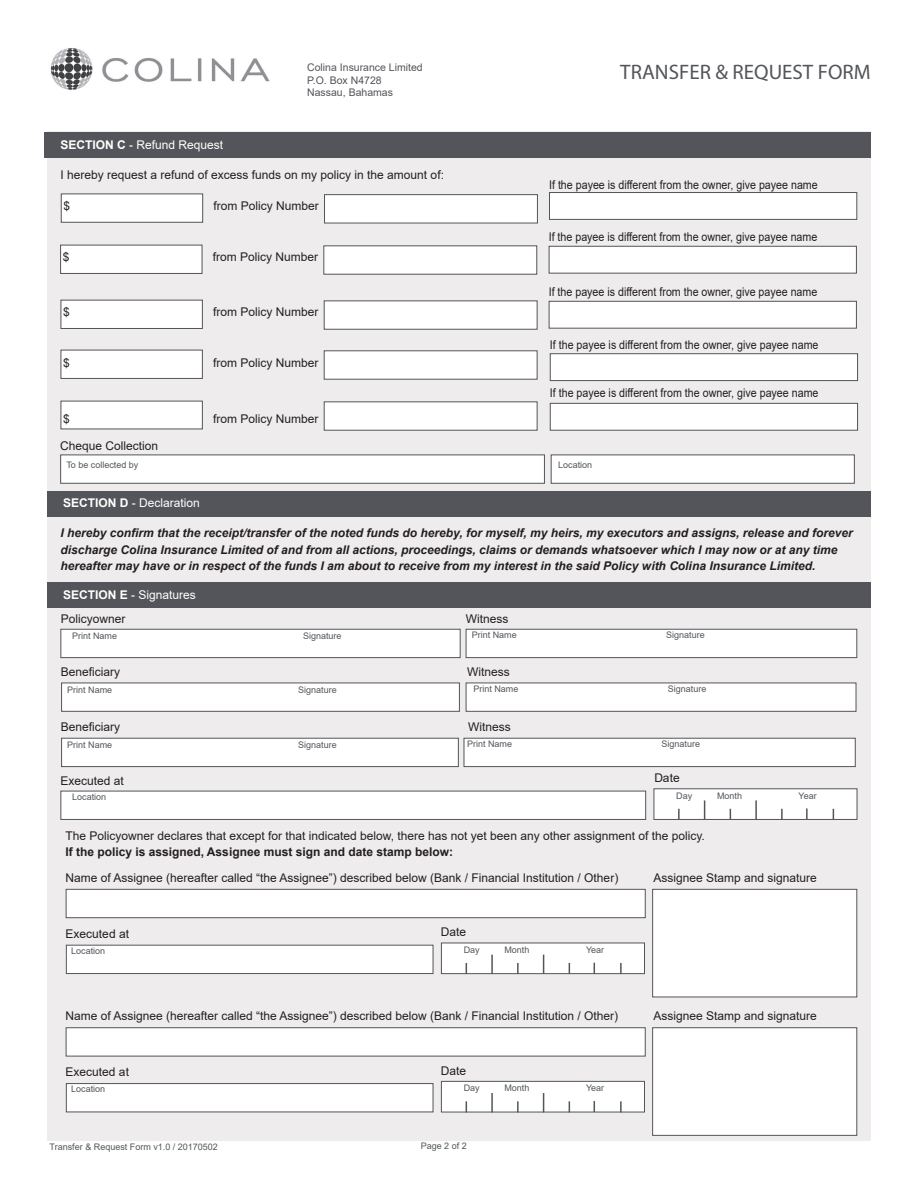
<style>
.page{position:relative;width:918px;height:1188px;background:#fff}
.page>*{position:absolute;margin:0;border:0;box-sizing:border-box;transform-origin:0 0}
.t1{font:21px "Myriad Pro";color:#54555a}
.t2{font:12px "Arial";color:#231f20}
.t3{font:italic 700 12px/16.5px "Arial";color:#231f20}
.t4{font:12px "Arial";color:#231f20;scale:.89 1}
.t5{font:12px "Arial";color:#fff}
.t6{font:700 12px "Arial";color:#231f20}
.t7{font:10.5px "Arial";color:#54555a}
.t8{font:9px "Arial";color:#54555a}
.s1{font-weight:700}
</style>
<div class="page">
<div style="left:47px;top:131px;width:824px;height:1010px;background:#efecee"></div>
<img style="left:50px;top:48px;width:220px;height:42px">
<div style="left:93px;top:88px;width:179px;height:29px;background:#fff"></div>
<div style="left:47px;top:491px;width:824px;height:25px;background:#54555a"></div>
<div style="left:47px;top:582px;width:824px;height:26px;background:#54555a"></div>
<div style="left:60px;top:629px;width:401px;height:29px;background:#fff;border:1px solid #54555a"></div>
<div style="left:466px;top:629px;width:391px;height:29px;background:#fff;border:1px solid #54555a"></div>
<div style="left:652px;top:889px;width:205px;height:108px;background:#fff;border:1px solid #54555a"></div>
<div style="left:66px;top:889px;width:580px;height:29px;background:#fff;border:1px solid #54555a"></div>
<div style="left:441px;top:943px;width:204px;height:31px;background:#fff;border:1px solid #54555a"></div>
<svg style="left:517px;top:963px;width:2px;height:11px"></svg>
<svg style="left:620px;top:963px;width:2px;height:11px"></svg>
<svg style="left:491px;top:955px;width:2px;height:19px"></svg>
<svg style="left:543px;top:955px;width:1px;height:19px"></svg>
<div style="left:66px;top:945px;width:367px;height:29px;background:#fff;border:1px solid #54555a"></div>
<div style="left:652px;top:1027px;width:205px;height:109px;background:#fff;border:1px solid #54555a"></div>
<div style="left:66px;top:1027px;width:580px;height:29px;background:#fff;border:1px solid #54555a"></div>
<div style="left:441px;top:1081px;width:204px;height:31px;background:#fff;border:1px solid #54555a"></div>
<svg style="left:517px;top:1101px;width:2px;height:11px"></svg>
<svg style="left:620px;top:1101px;width:2px;height:11px"></svg>
<svg style="left:491px;top:1093px;width:2px;height:19px"></svg>
<svg style="left:543px;top:1093px;width:1px;height:19px"></svg>
<div style="left:66px;top:1083px;width:367px;height:29px;background:#fff;border:1px solid #54555a"></div>
<div style="left:45px;top:132px;width:826px;height:26px;background:#54555a"></div>
<div style="left:60px;top:455px;width:485px;height:29px;background:#fff;border:1px solid #54555a"></div>
<div style="left:551px;top:455px;width:304px;height:29px;background:#fff;border:1px solid #54555a"></div>
<div style="left:61px;top:194px;width:142px;height:29px;background:#fff;border:1px solid #54555a"></div>
<div style="left:60px;top:791px;width:586px;height:29px;background:#fff;border:1px solid #54555a"></div>
<div style="left:654px;top:788px;width:203px;height:32px;background:#fff;border:1px solid #54555a"></div>
<svg style="left:678px;top:809px;width:2px;height:11px"></svg>
<svg style="left:806px;top:808px;width:2px;height:12px"></svg>
<svg style="left:781px;top:809px;width:2px;height:11px"></svg>
<svg style="left:704px;top:800px;width:1px;height:20px"></svg>
<hr style="left:755px;top:800px;width:2px;height:20px;background:#54555a">
<div style="left:61px;top:683px;width:399px;height:29px;background:#fff;border:1px solid #54555a"></div>
<div style="left:466px;top:683px;width:390px;height:29px;background:#fff;border:1px solid #54555a"></div>
<div style="left:61px;top:738px;width:398px;height:29px;background:#fff;border:1px solid #54555a"></div>
<div style="left:464px;top:738px;width:392px;height:29px;background:#fff;border:1px solid #54555a"></div>
<div style="left:549px;top:192px;width:308px;height:28px;background:#fff;border:1px solid #54555a"></div>
<div style="left:324px;top:194px;width:214px;height:29px;background:#fff;border:1px solid #54555a"></div>
<div style="left:60px;top:245px;width:142px;height:29px;background:#fff;border:1px solid #54555a"></div>
<div style="left:323px;top:245px;width:214px;height:30px;background:#fff;border:1px solid #54555a"></div>
<div style="left:61px;top:300px;width:142px;height:29px;background:#fff;border:1px solid #54555a"></div>
<div style="left:324px;top:300px;width:214px;height:30px;background:#fff;border:1px solid #54555a"></div>
<div style="left:61px;top:350px;width:142px;height:29px;background:#fff;border:1px solid #54555a"></div>
<div style="left:324px;top:350px;width:214px;height:30px;background:#fff;border:1px solid #54555a"></div>
<div style="left:61px;top:401px;width:142px;height:28px;background:#fff"></div>
<div style="left:324px;top:401px;width:214px;height:30px;background:#fff;border:1px solid #54555a"></div>
<div style="left:549px;top:246px;width:308px;height:28px;background:#fff;border:1px solid #54555a"></div>
<div style="left:549px;top:301px;width:308px;height:28px;background:#fff;border:1px solid #54555a"></div>
<div style="left:550px;top:353px;width:308px;height:28px;background:#fff;border:1px solid #54555a"></div>
<div style="left:550px;top:403px;width:308px;height:28px;background:#fff;border:1px solid #54555a"></div>
<p class="t5" style="left:60px;top:136px;width:164px"><span class="s1">SECTION C</span> - Refund Request</p>
<p class="t7" style="left:307px;top:60px;width:117px">Colina Insurance Limited</p>
<p class="t7" style="left:307px;top:73px;width:76px">P.O. Box N4728</p>
<p class="t7" style="left:307px;top:85px;width:87px">Nassau, Bahamas</p>
<p class="t2" style="left:60px;top:166px;width:385px">I hereby request a refund of excess funds on my policy in the amount of:</p>
<p class="t2" style="left:63px;top:197px;width:8px">$</p>
<p class="t2" style="left:213px;top:197px;width:107px">from Policy Number</p>
<p class="t2" style="left:63px;top:249px;width:8px">$</p>
<p class="t2" style="left:213px;top:249px;width:107px">from Policy Number</p>
<p class="t2" style="left:63px;top:304px;width:8px">$</p>
<p class="t2" style="left:213px;top:304px;width:107px">from Policy Number</p>
<p class="t2" style="left:63px;top:355px;width:8px">$</p>
<p class="t2" style="left:213px;top:355px;width:107px">from Policy Number</p>
<p class="t2" style="left:63px;top:411px;width:8px">$</p>
<p class="t2" style="left:213px;top:411px;width:107px">from Policy Number</p>
<p class="t2" style="left:60px;top:438px;width:100px">Cheque Collection</p>
<p class="t1" style="left:620px;top:59px;width:252px">TRANSFER &amp; REQUEST FORM</p>
<p class="t4" style="left:549px;top:176px;width:303px">If the payee is different from the owner, give payee name</p>
<p class="t4" style="left:549px;top:229px;width:303px">If the payee is different from the owner, give payee name</p>
<p class="t4" style="left:549px;top:284px;width:303px">If the payee is different from the owner, give payee name</p>
<p class="t4" style="left:550px;top:336px;width:303px">If the payee is different from the owner, give payee name</p>
<p class="t4" style="left:550px;top:385px;width:303px">If the payee is different from the owner, give payee name</p>
<p class="t8" style="left:66px;top:458px;width:74px">To be collected by</p>
<p class="t8" style="left:558px;top:458px;width:36px">Location</p>
<p class="t5" style="left:63px;top:495px;width:138px"><span class="s1">SECTION D</span> - Declaration</p>
<p class="t3" style="left:60px;top:525px;width:794px">I hereby confirm that the receipt/transfer of the noted funds do hereby, for myself, my heirs, my executors and assigns, release and forever discharge Colina Insurance Limited of and from all actions, proceedings, claims or demands whatsoever which I may now or at any time hereafter may have or in respect of the funds I am about to receive from my interest in the said Policy with Colina Insurance Limited.</p>
<p class="t5" style="left:63px;top:586px;width:134px"><span class="s1">SECTION E</span> - Signatures</p>
<p class="t2" style="left:61px;top:610px;width:66px">Policyowner</p>
<p class="t8" style="left:72px;top:630px;width:47px">Print Name</p>
<p class="t8" style="left:303px;top:630px;width:40px">Signature</p>
<p class="t2" style="left:466px;top:610px;width:44px">Witness</p>
<p class="t8" style="left:472px;top:629px;width:47px">Print Name</p>
<p class="t8" style="left:666px;top:629px;width:40px">Signature</p>
<p class="t2" style="left:61px;top:663px;width:61px">Beneficiary</p>
<p class="t8" style="left:67px;top:684px;width:47px">Print Name</p>
<p class="t8" style="left:298px;top:684px;width:40px">Signature</p>
<p class="t2" style="left:467px;top:663px;width:44px">Witness</p>
<p class="t8" style="left:473px;top:682px;width:47px">Print Name</p>
<p class="t8" style="left:668px;top:682px;width:40px">Signature</p>
<p class="t2" style="left:61px;top:718px;width:61px">Beneficiary</p>
<p class="t8" style="left:67px;top:739px;width:47px">Print Name</p>
<p class="t8" style="left:298px;top:739px;width:40px">Signature</p>
<p class="t2" style="left:468px;top:718px;width:44px">Witness</p>
<p class="t8" style="left:467px;top:738px;width:47px">Print Name</p>
<p class="t8" style="left:662px;top:738px;width:40px">Signature</p>
<p class="t2" style="left:60px;top:773px;width:65px">Executed at</p>
<p class="t2" style="left:654px;top:770px;width:27px">Date</p>
<p class="t8" style="left:72px;top:791px;width:36px">Location</p>
<p class="t8" style="left:676px;top:789px;width:18px">Day</p>
<p class="t8" style="left:717px;top:789px;width:27px">Month</p>
<p class="t8" style="left:799px;top:789px;width:20px">Year</p>
<p class="t2" style="left:65px;top:827px;width:641px">The Policyowner declares that except for that indicated below, there has not yet been any other assignment of the policy.</p>
<p class="t6" style="left:65px;top:844px;width:389px">If the policy is assigned, Assignee must sign and date stamp below:</p>
<p class="t2" style="left:65px;top:870px;width:554px">Name of Assignee (hereafter called “the Assignee”) described below (Bank / Financial Institution / Other)</p>
<p class="t2" style="left:653px;top:870px;width:165px">Assignee Stamp and signature</p>
<p class="t2" style="left:66px;top:925px;width:65px">Executed at</p>
<p class="t2" style="left:441px;top:924px;width:27px">Date</p>
<p class="t8" style="left:71px;top:945px;width:36px">Location</p>
<p class="t8" style="left:464px;top:944px;width:18px">Day</p>
<p class="t8" style="left:504px;top:944px;width:27px">Month</p>
<p class="t8" style="left:586px;top:944px;width:20px">Year</p>
<p class="t2" style="left:65px;top:1008px;width:554px">Name of Assignee (hereafter called “the Assignee”) described below (Bank / Financial Institution / Other)</p>
<p class="t2" style="left:653px;top:1008px;width:165px">Assignee Stamp and signature</p>
<p class="t2" style="left:66px;top:1064px;width:65px">Executed at</p>
<p class="t2" style="left:441px;top:1062px;width:27px">Date</p>
<p class="t8" style="left:71px;top:1083px;width:36px">Location</p>
<p class="t8" style="left:464px;top:1082px;width:18px">Day</p>
<p class="t8" style="left:504px;top:1082px;width:27px">Month</p>
<p class="t8" style="left:586px;top:1082px;width:20px">Year</p>
<p class="t8" style="left:50px;top:1141px;width:170px">Transfer &amp; Request Form v1.0 / 20170502</p>
<p class="t8" style="left:421px;top:1139px;width:48px">Page 2 of 2</p>
</div>
